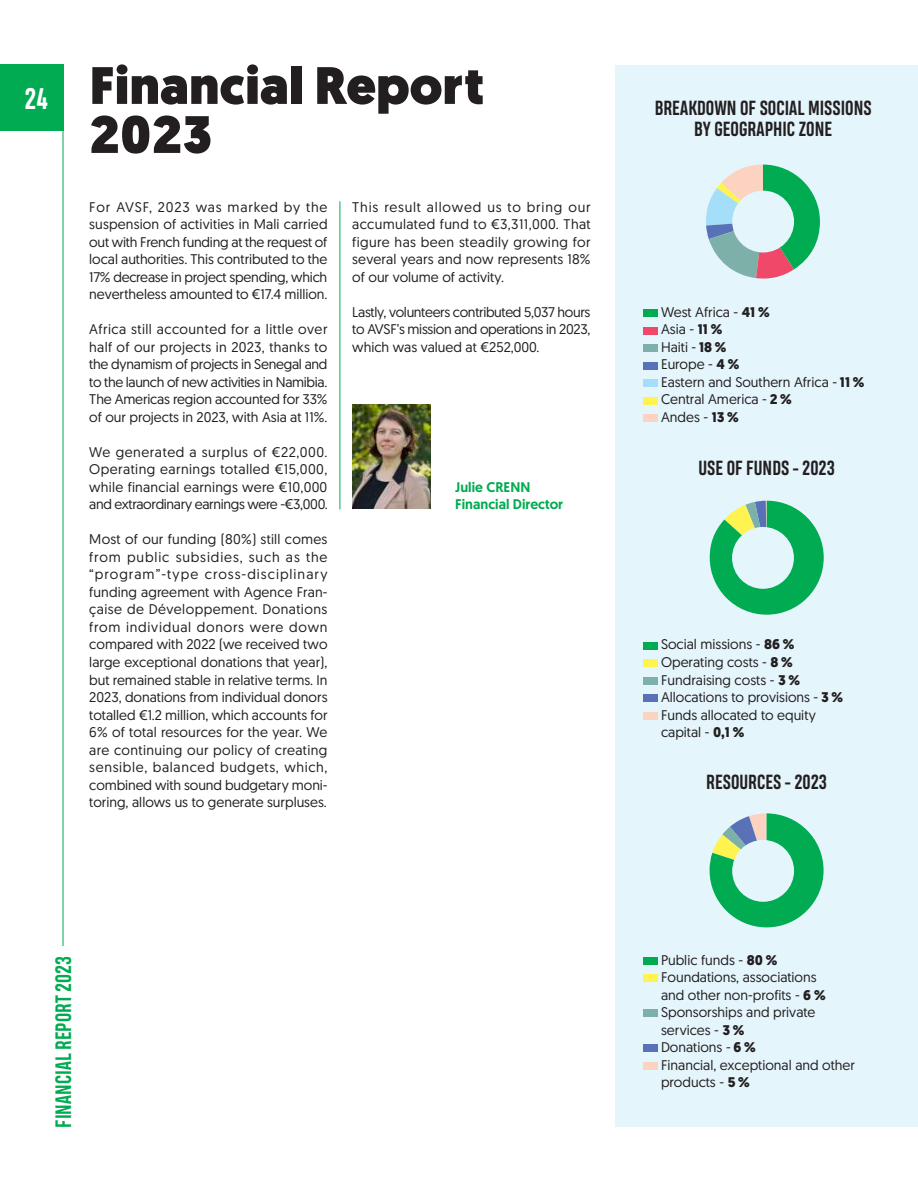
<style>
.page{position:relative;width:918px;height:1191px;background:#fff}
.page>*{position:absolute;margin:0;border:0;box-sizing:border-box;transform-origin:0 0}
.t1{font:900 52.5px/49px "Geomanist";color:#231f20}
.t2{font:700 21px "Heading Pro";color:#00ab51}
.t3{font:700 19.25px/21px "Heading Pro";color:#231f20;text-align:center}
.t4{font:14px/17.5px "Geomanist";color:#231f20;text-align:justify}
.t5{font:500 14px/17.5px "Geomanist";color:#00ab51}
.s1{font-weight:700}
</style>
<div class="page">
<hr style="left:63px;top:64px;width:1px;height:980px;background:#00ab51">
<div style="left:0;top:64px;width:63px;height:67px;background:#00ab51"></div>
<hr style="left:339px;top:201px;width:1px;height:308px;background:#00ab51">
<img style="left:352px;top:404px;width:78px;height:104px">
<div style="left:615px;top:64px;width:303px;height:1062px;background:#e4f5fc"></div>
<div style="left:642px;top:309px;width:15px;height:8px;background:#00ab51"></div>
<div style="left:642px;top:327px;width:15px;height:7px;background:#ef4869"></div>
<div style="left:642px;top:344px;width:15px;height:8px;background:#7cb0a9"></div>
<div style="left:642px;top:362px;width:15px;height:7px;background:#5971b7"></div>
<div style="left:642px;top:379px;width:15px;height:8px;background:#a4def8"></div>
<div style="left:642px;top:397px;width:15px;height:7px;background:#fff34f"></div>
<div style="left:642px;top:414px;width:15px;height:8px;background:#fcd2c0"></div>
<div style="left:642px;top:957px;width:15px;height:7px;background:#00ab51"></div>
<div style="left:642px;top:974px;width:15px;height:8px;background:#fff34f"></div>
<div style="left:642px;top:1009px;width:15px;height:8px;background:#7cb0a9"></div>
<div style="left:642px;top:1044px;width:15px;height:8px;background:#5971b7"></div>
<div style="left:642px;top:1062px;width:15px;height:7px;background:#fcd2c0"></div>
<div style="left:642px;top:642px;width:15px;height:7px;background:#00ab51"></div>
<div style="left:642px;top:659px;width:15px;height:8px;background:#fff34f"></div>
<div style="left:642px;top:677px;width:15px;height:7px;background:#7cb0a9"></div>
<div style="left:642px;top:694px;width:15px;height:8px;background:#5971b7"></div>
<div style="left:642px;top:712px;width:15px;height:7px;background:#fcd2c0"></div>
<svg style="left:706px;top:165px;width:114px;height:114px"></svg>
<div style="left:732px;top:191px;width:62px;height:61px;background:#e4f5fc;border-radius:50%"></div>
<svg style="left:710px;top:500px;width:113px;height:114px"></svg>
<div style="left:732px;top:527px;width:62px;height:62px;background:#e4f5fc;border-radius:50%"></div>
<svg style="left:709px;top:813px;width:114px;height:114px"></svg>
<div style="left:732px;top:840px;width:62px;height:61px;background:#e4f5fc;border-radius:50%"></div>
<div style="left:55px;top:946px;width:16px;height:181px;background:#fff"></div>
<h1 class="t1" style="left:89px;top:61px;width:396px;text-indent:-65px"><sub>24</sub> Financial Report<br>2023</h1>
<p class="t4" style="left:89px;top:198px;width:240px">For AVSF, 2023 was marked by the suspension of activities in Mali carried out with French funding at the request of local authorities. This contributed to the 17% decrease in project spending, which nevertheless amounted to €17.4 million.</p>
<p class="t4" style="left:89px;top:320px;width:240px">Africa still accounted for a little over half of our projects in 2023, thanks to the dynamism of projects in Senegal and to the launch of new activities in Namibia.<br>The Americas region accounted for 33% of our projects in 2023, with Asia at 11%.</p>
<p class="t4" style="left:89px;top:443px;width:240px">We generated a surplus of €22,000.<br>Operating earnings totalled €15,000, while financial earnings were €10,000 and extraordinary earnings were -€3,000.</p>
<p class="t4" style="left:89px;top:530px;width:240px">Most of our funding (80%) still comes from public subsidies, such as the “program”-type cross-disciplinary funding agreement with Agence Fran&shy;çaise de Développement. Donations from individual donors were down compared with 2022 (we received two large exceptional donations that year), but remained stable in relative terms. In 2023, donations from individual donors totalled €1.2 million, which accounts for 6% of total resources for the year. We are continuing our policy of creating sensible, balanced budgets, which, combined with sound budgetary moni&shy;toring, allows us to generate surpluses.</p>
<p class="t4" style="left:352px;top:198px;width:240px">This result allowed us to bring our accumulated fund to €3,311,000. That figure has been steadily growing for several years and now represents 18% of our volume of activity.</p>
<p class="t4" style="left:352px;top:303px;width:240px">Lastly, volunteers contributed 5,037 hours to AVSF’s mission and operations in 2023, which was valued at €252,000.</p>
<p class="t5" style="left:455px;top:478px;width:110px">Julie CRENN<br>Financial Director</p>
<h2 class="t2" style="left:51px;top:1127px;width:173px;rotate:-90deg">FINANCIAL REPORT 2023</h2>
<h3 class="t3" style="left:654px;top:98px;width:218px">BREAKDOWN OF SOCIAL MISSIONS<br>BY GEOGRAPHIC ZONE</h3>
<p class="t4" style="left:661px;top:303px;width:205px;text-align:left">West Africa - <span class="s1">41 %<br></span>Asia - <span class="s1">11 %<br></span>Haiti - <span class="s1">18 %<br></span>Europe - <span class="s1">4 %<br></span>Eastern and Southern Africa - <span class="s1">11 %<br></span>Central America - <span class="s1">2 %<br></span>Andes - <span class="s1">13 %</span></p>
<h3 class="t3" style="left:698px;top:458px;width:138px">USE OF FUNDS - 2023</h3>
<p class="t4" style="left:661px;top:635px;width:184px;text-align:left">Social missions - <span class="s1">86 %<br></span>Operating costs - <span class="s1">8 %<br></span>Fundraising costs - <span class="s1">3 %<br></span>Allocations to provisions - <span class="s1">3 %<br></span>Funds allocated to equity capital - <span class="s1">0,1 %</span></p>
<h3 class="t3" style="left:706px;top:772px;width:122px">RESOURCES - 2023</h3>
<p class="t4" style="left:661px;top:950px;width:195px;text-align:left">Public funds - <span class="s1">80 %<br></span>Foundations, associations<br>and other non-profits - <span class="s1">6 %<br></span>Sponsorships and private services - <span class="s1">3 %<br></span>Donations - <span class="s1">6 %<br></span>Financial, exceptional and other products - <span class="s1">5 %</span></p>
</div>
